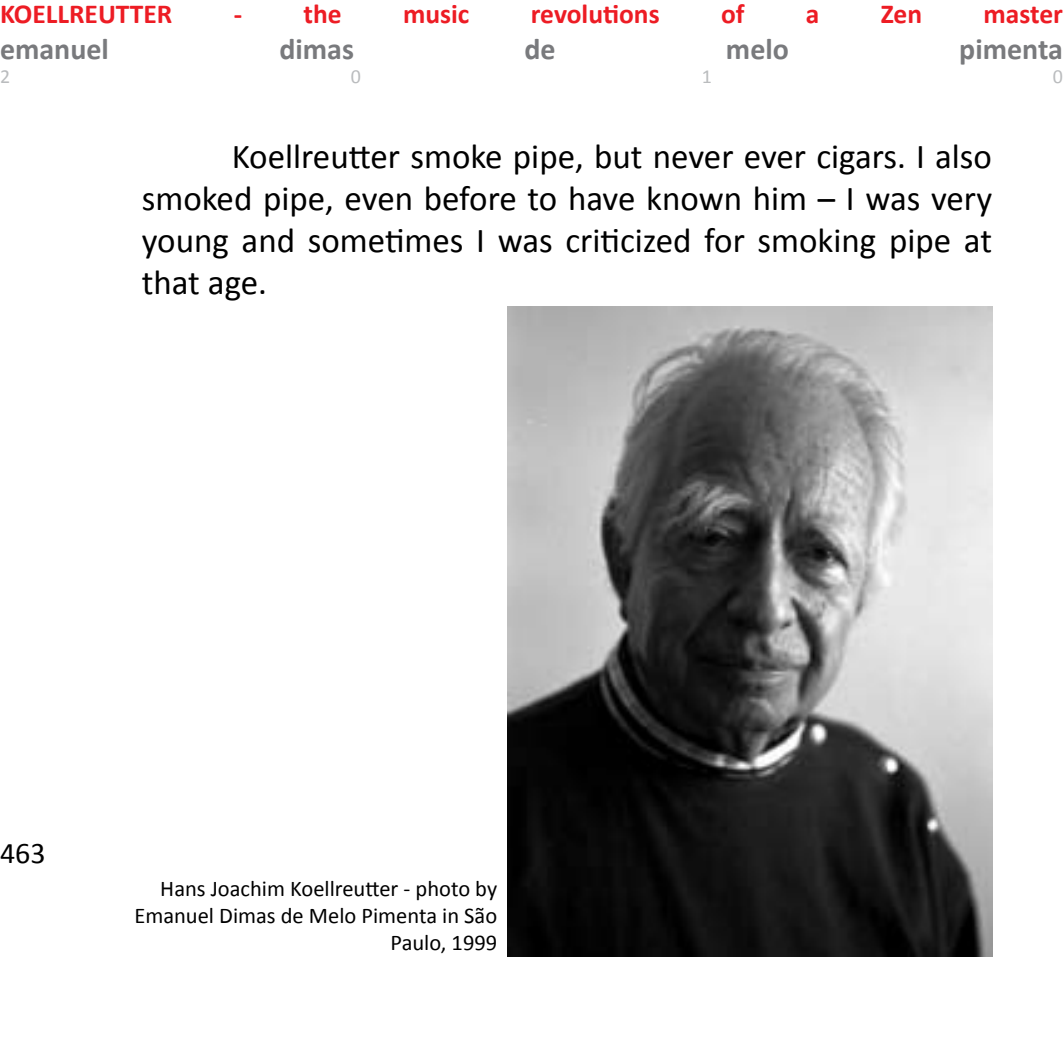
<style>
.page{position:relative;width:1063px;height:1063px;background:#fff}
.page>*{position:absolute;margin:0;border:0;box-sizing:border-box;transform-origin:0 0}
.t1{font:35px/42px "Calibri";color:#000;text-align:justify}
.t2{font:700 30px "Calibri";color:#797a7d}
.t3{font:30px "Calibri";color:#000}
.t4{font:700 27.5px "Calibri";color:#ed1c24}
.t5{font:22.5px/27px "Calibri";color:#000;text-align:right}
.t6{font:20px "Calibri";color:#babcbe}
</style>
<div class="page">
<img style="left:508px;top:307px;width:484px;height:649px">
<p class="t4" style="left:0;top:-4px;width:174px">KOELLREUTTER</p>
<p class="t4" style="left:234px;top:-4px;width:109px">- the</p>
<p class="t4" style="left:403px;top:-4px;width:68px">music</p>
<p class="t4" style="left:531px;top:-4px;width:130px">revolutions</p>
<p class="t4" style="left:721px;top:-4px;width:25px">of</p>
<p class="t4" style="left:806px;top:-4px;width:15px">a</p>
<p class="t4" style="left:881px;top:-4px;width:43px">Zen</p>
<p class="t4" style="left:984px;top:-4px;width:81px">master</p>
<p class="t2" style="left:0;top:30px;width:110px">emanuel</p>
<p class="t2" style="left:279px;top:30px;width:76px">dimas</p>
<p class="t2" style="left:524px;top:30px;width:33px">de</p>
<p class="t2" style="left:726px;top:30px;width:64px">melo</p>
<p class="t2" style="left:959px;top:30px;width:105px">pimenta</p>
<p class="t6" style="left:0;top:63px;width:12px">2</p>
<p class="t6" style="left:351px;top:63px;width:12px">0</p>
<p class="t6" style="left:702px;top:63px;width:12px">1</p>
<p class="t6" style="left:1053px;top:63px;width:12px">0</p>
<p class="t1" style="left:142px;top:134px;width:852px;text-indent:90px">Koellreutter smoke pipe, but never ever cigars. I also smoked pipe, even before to have known him – I was very young and sometimes I was criticized for smoking pipe at that age.</p>
<p class="t3" style="left:0;top:834px;width:47px">463</p>
<p class="t5" style="left:134px;top:874px;width:364px">Hans Joachim Koellreutter - photo by<br>Emanuel Dimas de Melo Pimenta in São<br>Paulo, 1999</p>
</div>
